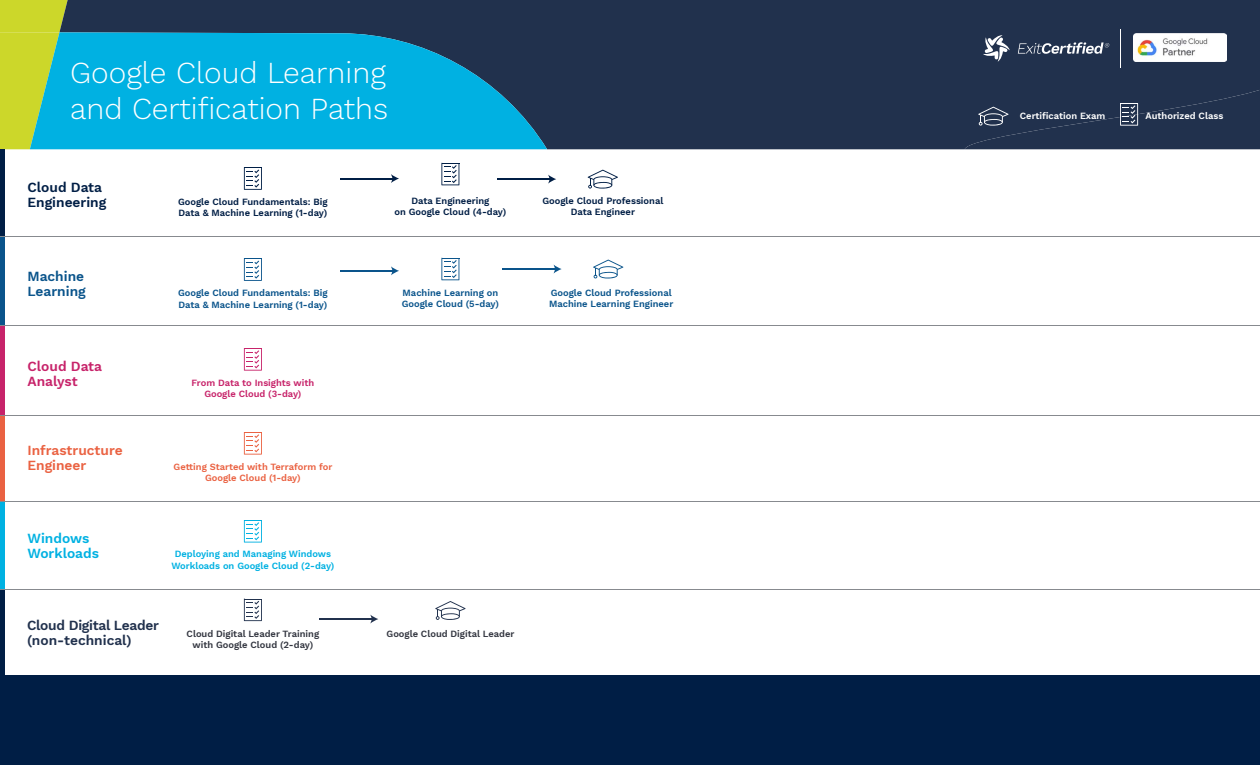
<style>
.page{position:relative;width:1260px;height:765px;background:#fff}
.page>*{position:absolute;margin:0;border:0;box-sizing:border-box;transform-origin:0 0}
.t1{font:300 30px/36px "Work Sans";color:#fff}
.t2{font:600 13.75px/15px "Work Sans";letter-spacing:-.02em;color:#21314d}
.t3{font:600 13.75px/15px "Work Sans";color:#ea6242}
.t4{font:600 13.75px/15px "Work Sans";color:#001e45}
.t5{font:600 13.75px/15px "Work Sans";color:#c7236a}
.t6{font:600 13.75px/15px "Work Sans";color:#00b1e2}
.t7{font:600 13.75px/15px "Work Sans";color:#0a548b}
.t8{font:600 9.38px/11.2px "Work Sans";color:#0a548b}
.t9{font:600 9.38px/11.2px "Work Sans";color:#001e45;text-align:center}
.t10{font:600 9.38px/11.2px "Work Sans";color:#343741;text-align:center}
.t11{font:600 9.38px/11.2px "Work Sans";color:#00b1e2;text-align:center}
.t12{font:600 9.38px/11.2px "Work Sans";color:#ea6242;text-align:center}
.t13{font:600 9.38px/11.2px "Work Sans";color:#c7236a;text-align:center}
.t14{font:600 9.38px "Work Sans";color:#fff}
</style>
<div class="page">
<svg style="left:441px;top:258px;width:18px;height:22px"></svg>
<hr style="left:340px;top:270px;width:53px;height:1px;background:#0a548b">
<svg style="left:391px;top:266px;width:8px;height:9px"></svg>
<svg style="left:244px;top:258px;width:18px;height:23px"></svg>
<svg style="left:244px;top:348px;width:18px;height:23px"></svg>
<svg style="left:244px;top:432px;width:18px;height:23px"></svg>
<svg style="left:244px;top:520px;width:18px;height:23px"></svg>
<hr style="left:503px;top:268px;width:53px;height:2px;background:#0a548b">
<svg style="left:554px;top:265px;width:8px;height:8px"></svg>
<svg style="left:593px;top:260px;width:30px;height:19px"></svg>
<div style="left:0;top:0;width:59px;height:149px;background:#ccd72a"></div>
<div style="left:59px;top:0;width:1201px;height:149px;background:#21314d"></div>
<svg style="left:30px;top:32px;width:517px;height:117px;background:#0aa2ca"></svg>
<div style="left:965px;top:74px;width:295px;height:75px;background:#21314d"></div>
<hr style="left:1121px;top:29px;width:1px;height:39px;background:#fff">
<svg style="left:983px;top:35px;width:27px;height:27px"></svg>
<svg style="left:1018px;top:42px;width:91px;height:12px"></svg>
<img style="left:1134px;top:33px;width:93px;height:29px">
<hr style="left:319px;top:618px;width:54px;height:2px;background:#21314d">
<svg style="left:370px;top:615px;width:8px;height:9px"></svg>
<svg style="left:244px;top:599px;width:18px;height:22px"></svg>
<svg style="left:435px;top:601px;width:31px;height:19px"></svg>
<hr style="left:340px;top:178px;width:53px;height:1px;background:#001e45">
<svg style="left:391px;top:174px;width:8px;height:9px"></svg>
<hr style="left:497px;top:179px;width:54px;height:1px;background:#001e45">
<svg style="left:548px;top:175px;width:8px;height:9px"></svg>
<svg style="left:244px;top:167px;width:18px;height:23px"></svg>
<svg style="left:441px;top:163px;width:18px;height:22px"></svg>
<svg style="left:588px;top:170px;width:30px;height:19px"></svg>
<div style="left:0;top:149px;width:5px;height:88px;background:#001e45"></div>
<div style="left:0;top:501px;width:5px;height:88px;background:#00b1e2"></div>
<div style="left:0;top:413px;width:5px;height:88px;background:#ea6242"></div>
<div style="left:0;top:237px;width:5px;height:88px;background:#0a548b"></div>
<div style="left:0;top:325px;width:5px;height:91px;background:#c7236a"></div>
<div style="left:0;top:589px;width:5px;height:88px;background:#001e45"></div>
<hr style="left:0;top:589px;width:1260px;height:1px;background:#878a8f">
<hr style="left:1px;top:501px;width:1259px;height:1px;background:#878a8f">
<hr style="left:0;top:415px;width:1260px;height:1px;background:#878a8f">
<hr style="left:0;top:325px;width:1260px;height:1px;background:#878a8f">
<hr style="left:0;top:236px;width:1260px;height:1px;background:#878a8f">
<div style="left:0;top:675px;width:1260px;height:90px;background:#001e45"></div>
<h1 class="t1" style="left:70px;top:53px;width:320px">Google Cloud Learning and Certification Paths</h1>
<h2 class="t4" style="left:28px;top:179px;width:80px">Cloud Data<br>Engineering</h2>
<p class="t9" style="left:178px;top:195px;width:151px;text-align:left">Google Cloud Fundamentals: Big<br>Data &amp; Machine Learning (1-day)</p>
<p class="t9" style="left:395px;top:194px;width:113px">Data Engineering<br>on Google Cloud (4-day)</p>
<p class="t9" style="left:542px;top:195px;width:122px">Google Cloud Professional<br>Data Engineer</p>
<h2 class="t7" style="left:28px;top:268px;width:60px">Machine<br>Learning</h2>
<p class="t8" style="left:178px;top:287px;width:151px">Google Cloud Fundamentals: Big<br>Data &amp; Machine Learning (1-day)</p>
<p class="t8" style="left:402px;top:287px;width:99px">Machine Learning on<br>Google Cloud (5-day)</p>
<h2 class="t5" style="left:28px;top:358px;width:76px">Cloud Data<br>Analyst</h2>
<h2 class="t3" style="left:28px;top:442px;width:97px">Infrastructure<br>Engineer</h2>
<p class="t13" style="left:191px;top:376px;width:124px">From Data to Insights with<br>Google Cloud (3-day)</p>
<p class="t12" style="left:174px;top:460px;width:160px">Getting Started with Terraform for<br>Google Cloud (1-day)</p>
<h2 class="t6" style="left:28px;top:530px;width:73px">Windows<br>Workloads</h2>
<p class="t11" style="left:171px;top:548px;width:165px">Deploying and Managing Windows<br>Workloads on Google Cloud (2-day)</p>
<h2 class="t2" style="left:27px;top:617px;width:133px">Cloud Digital Leader (non-technical)</h2>
<p class="t10" style="left:187px;top:628px;width:134px">Cloud Digital Leader Training with Google Cloud (2-day)</p>
<p class="t10" style="left:387px;top:628px;width:129px">Google Cloud Digital Leader</p>
<p class="t8" style="left:549px;top:287px;width:126px">Google Cloud Professional<br>Machine Learning Engineer</p>
<p class="t14" style="left:1020px;top:108px;width:87px">Certification Exam</p>
<p class="t14" style="left:1145px;top:108px;width:79px">Authorized Class</p>
</div>
